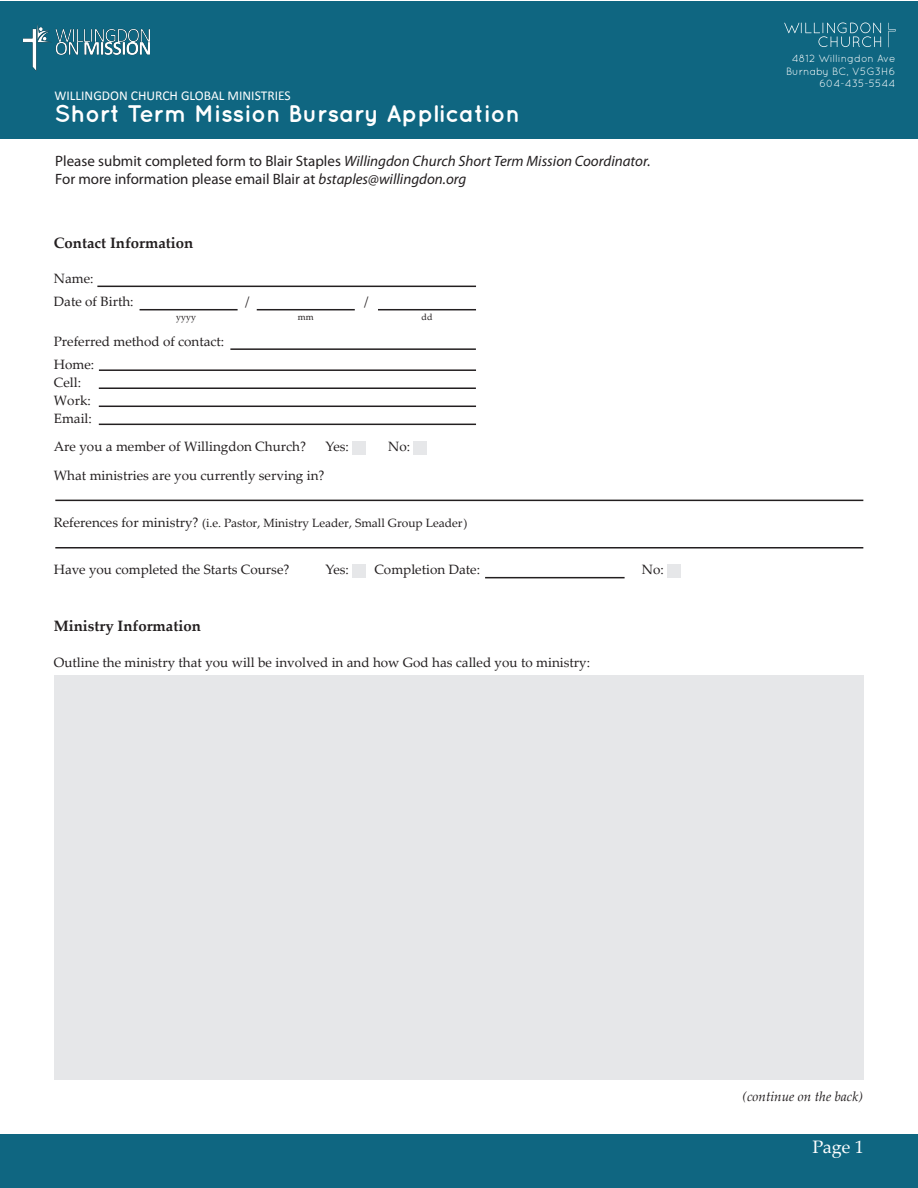
<style>
.page{position:relative;width:918px;height:1188px;background:#fff}
.page>*{position:absolute;margin:0;border:0;box-sizing:border-box;transform-origin:0 0}
.t1{font:700 24px "Quicksand";color:#fff}
.t2{font:18px "Palatino Linotype";color:#fff}
.t3{font:italic 15px "Myriad Pro";color:#231f20}
.t4{font:15px "Myriad Pro";color:#231f20}
.t5{font:700 15px "Palatino Linotype";color:#231f20}
.t6{font:13.5px "Palatino Linotype";color:#231f20}
.t7{font:13.5px "Calibri";color:#fff}
.t8{font:italic 13.5px "Palatino Linotype";color:#231f20}
.t9{font:12px "Palatino Linotype";color:#231f20}
.t10{font:10.5px "Quicksand";color:#fff}
.t11{font:9px "Palatino Linotype";color:#231f20}
.s1{font-style:normal}
.s2{font-style:italic}
.s3{font-size:13.5px}
</style>
<div class="page">
<div style="left:1px;top:1px;width:917px;height:138px;background:#0f6681"></div>
<svg style="left:784px;top:22px;width:97px;height:25px"></svg>
<svg style="left:888px;top:23px;width:8px;height:24px"></svg>
<img style="left:23px;top:24px;width:127px;height:47px">
<div style="left:1px;top:1134px;width:917px;height:54px;background:#0f6681"></div>
<div style="left:413px;top:441px;width:14px;height:14px;background:#e6e7e9"></div>
<div style="left:352px;top:441px;width:14px;height:14px;background:#e6e7e9"></div>
<div style="left:352px;top:564px;width:14px;height:14px;background:#e6e7e9"></div>
<div style="left:54px;top:675px;width:810px;height:405px;background:#e6e7e9"></div>
<hr style="left:97px;top:286px;width:379px;height:1px;background:#231f20">
<hr style="left:230px;top:348px;width:246px;height:2px;background:#231f20">
<hr style="left:99px;top:369px;width:377px;height:2px;background:#231f20">
<hr style="left:99px;top:387px;width:377px;height:2px;background:#231f20">
<hr style="left:99px;top:406px;width:377px;height:1px;background:#231f20">
<hr style="left:99px;top:424px;width:377px;height:1px;background:#231f20">
<hr style="left:55px;top:500px;width:808px;height:1px;background:#231f20">
<hr style="left:55px;top:547px;width:808px;height:2px;background:#231f20">
<hr style="left:140px;top:309px;width:98px;height:1px;background:#231f20">
<hr style="left:257px;top:309px;width:98px;height:1px;background:#231f20">
<hr style="left:378px;top:309px;width:98px;height:1px;background:#231f20">
<div style="left:667px;top:564px;width:14px;height:14px;background:#e6e7e9"></div>
<hr style="left:485px;top:577px;width:140px;height:1px;background:#231f20">
<p class="t7" style="left:55px;top:87px;width:238px">WILLINGDON CHURCH GLOBAL MINISTRIES</p>
<p class="t1" style="left:55px;top:99px;width:467px">Short Term Mission Bursary Application</p>
<p class="t3" style="left:55px;top:152px;width:597px"><span class="s1">Please submit completed form to Blair Staples</span> Willingdon Church Short Term Mission Coordinator.</p>
<p class="t4" style="left:55px;top:170px;width:413px">For more information please email Blair at <span class="s2">bstaples@willingdon.org</span></p>
<p class="t5" style="left:54px;top:232px;width:141px">Contact Information</p>
<p class="t6" style="left:54px;top:269px;width:41px">Name:</p>
<p class="t6" style="left:54px;top:292px;width:81px">Date of Birth:</p>
<p class="t6" style="left:245px;top:292px;width:6px">/</p>
<p class="t6" style="left:364px;top:292px;width:6px">/</p>
<p class="t11" style="left:176px;top:311px;width:22px">yyyy</p>
<p class="t11" style="left:298px;top:311px;width:17px">mm</p>
<p class="t11" style="left:422px;top:311px;width:12px">dd</p>
<p class="t6" style="left:54px;top:332px;width:172px">Preferred method of contact:</p>
<p class="t6" style="left:54px;top:355px;width:42px">Home:</p>
<p class="t6" style="left:54px;top:373px;width:29px">Cell:</p>
<p class="t6" style="left:54px;top:391px;width:39px">Work:</p>
<p class="t6" style="left:54px;top:409px;width:40px">Email:</p>
<p class="t6" style="left:54px;top:436px;width:254px">Are you a member of Willingdon Church?</p>
<p class="t6" style="left:325px;top:436px;width:25px">Yes:</p>
<p class="t6" style="left:388px;top:436px;width:23px">No:</p>
<p class="t6" style="left:54px;top:465px;width:272px">What ministries are you currently serving in?</p>
<p class="t9" style="left:54px;top:514px;width:415px"><span class="s3">References for ministry?</span> (i.e. Pastor, Ministry Leader, Small Group Leader)</p>
<p class="t6" style="left:54px;top:560px;width:237px">Have you completed the Starts Course?</p>
<p class="t6" style="left:325px;top:560px;width:25px">Yes:</p>
<p class="t6" style="left:374px;top:560px;width:107px">Completion Date:</p>
<p class="t5" style="left:54px;top:616px;width:149px">Ministry Information</p>
<p class="t6" style="left:54px;top:653px;width:538px">Outline the ministry that you will be involved in and how God has called you to ministry:</p>
<p class="t6" style="left:642px;top:560px;width:23px">No:</p>
<p class="t10" style="left:792px;top:52px;width:105px">4812 Willingdon Ave</p>
<p class="t10" style="left:786px;top:65px;width:111px">Burnaby BC, V5G3H6</p>
<p class="t10" style="left:819px;top:78px;width:78px">604-435-5544</p>
<p class="t8" style="left:743px;top:1087px;width:122px">(continue on the back)</p>
<p class="t2" style="left:812px;top:1134px;width:53px">Page 1</p>
</div>
